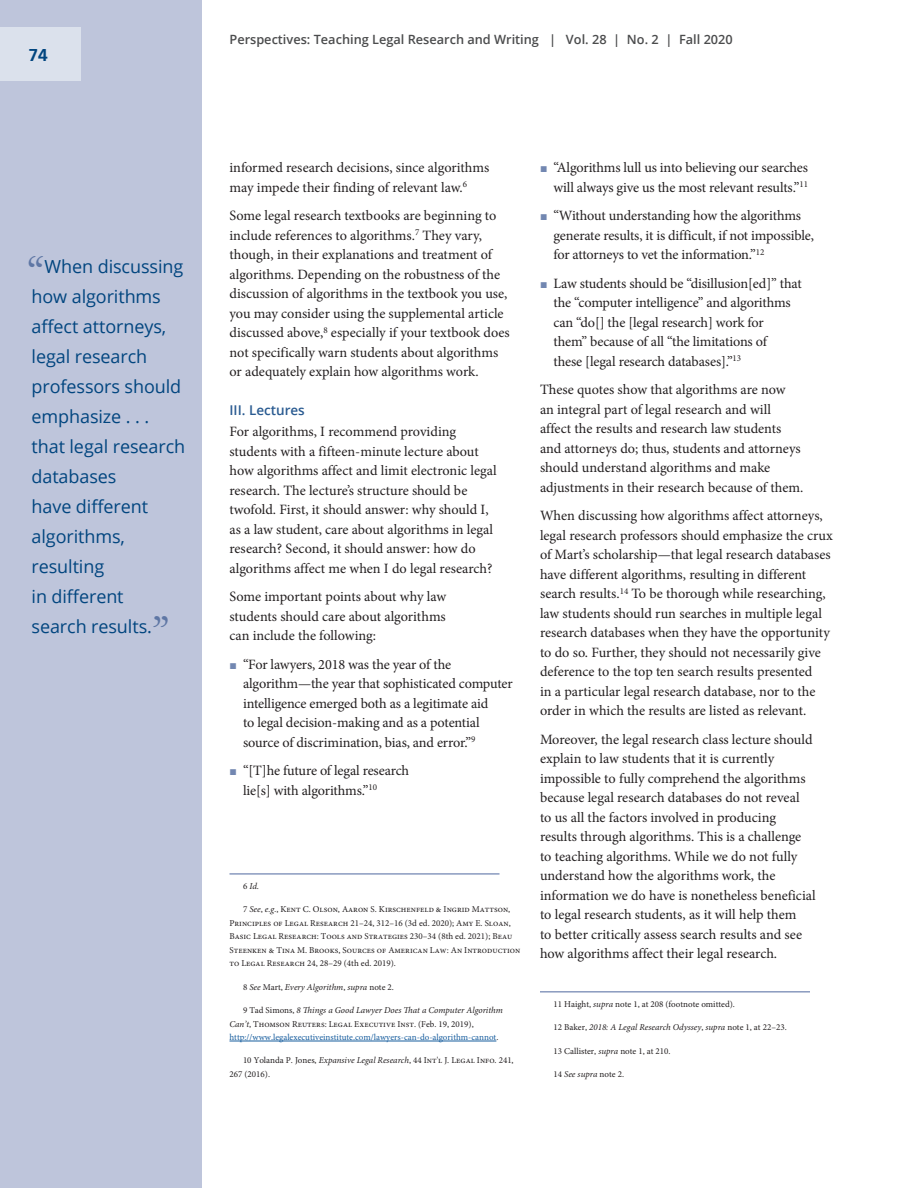
<style>
.page{position:relative;width:918px;height:1188px;background:#fff}
.page>*{position:absolute;margin:0;border:0;box-sizing:border-box;transform-origin:0 0}
.Pull_Quote_Text{font:42px "EB Garamond SC";color:#5f77a5}
.Pull_Quote_Text-2{font:18px/30px "Open Sans";letter-spacing:-.005em;color:#01457f}
.t1{font:700 18px "Carto Gothic Std";color:#01457f}
.Body_-_Main_Text{font:14.25px/19.5px "Minion Pro";color:#231f20}
.Heading_1{font:600 13.5px "Open Sans";color:#2a5b91}
.t2{font:600 12.75px "Open Sans";color:#4b4c4d}
.Footnote_Text{font:9px/13.5px "Minion Pro";color:#231f20}
.Footnote_Text-2{font:9px/13.5px "Minion Pro";color:#175d9e}
.Footnote_Text-3{font:italic 9px "Minion Pro";color:#231f20}
.s1{font-family:"Siruca Pictograms";font-size:8.25px;color:#7287b1}
.s2{font-style:italic}
.s3{font-style:normal}
.s4{color:#231f20}
.s5{font-style:italic;color:#231f20}
</style>
<div class="page">
<div style="left:0;top:0;width:202px;height:1188px;background:#bec5db"></div>
<div style="left:0;top:27px;width:80px;height:54px;background:#dbe1ec"></div>
<hr style="left:230px;top:873px;width:270px;height:2px;background:#899abf">
<hr style="left:230px;top:1041px;width:266px;height:1px;background:#175d9e">
<hr style="left:540px;top:991px;width:270px;height:2px;background:#899abf">
<p class="t1" style="left:28px;top:44px;width:21px">74</p>
<p class="Pull_Quote_Text" style="left:27px;top:241px;width:19px">“</p>
<p class="Pull_Quote_Text-2" style="left:32px;top:251px;width:155px;text-indent:13px">When discussing how algorithms affect attorneys, legal research professors should emphasize . . . that legal research databases<br>have different algorithms, resulting<br>in different<br>search results.</p>
<p class="Pull_Quote_Text" style="left:152px;top:601px;width:19px">”</p>
<p class="t2" style="left:230px;top:31px;width:505px">Perspectives: Teaching Legal Research and Writing | Vol. 28 | No. 2 | Fall 2020</p>
<p class="Body_-_Main_Text" style="left:230px;top:158px;width:261px">informed research decisions, since algorithms may impede their finding of relevant law.<sup>6</sup></p>
<p class="Body_-_Main_Text" style="left:230px;top:206px;width:282px">Some legal research textbooks are beginning to include references to algorithms.<sup>7</sup> They vary, though, in their explanations and treatment of algorithms. Depending on the robustness of the discussion of algorithms in the textbook you use, you may consider using the supplemental article discussed above,<sup>8</sup> especially if your textbook does not specifically warn students about algorithms or adequately explain how algorithms work.</p>
<p class="Heading_1" style="left:230px;top:401px;width:77px">III. Lectures</p>
<p class="Body_-_Main_Text" style="left:230px;top:422px;width:269px">For algorithms, I recommend providing students with a fifteen-minute lecture about how algorithms affect and limit electronic legal research. The lecture’s structure should be twofold. First, it should answer: why should I, as a law student, care about algorithms in legal research? Second, it should answer: how do algorithms affect me when I do legal research?</p>
<p class="Body_-_Main_Text" style="left:230px;top:587px;width:218px;text-align:justify">Some important points about why law students should care about algorithms can include the following:</p>
<p class="Body_-_Main_Text" style="left:243px;top:655px;width:271px;text-indent:-14px"><span class="s1">@</span> “For lawyers, 2018 was the year of the algorithm—the year that sophisticated computer intelligence emerged both as a legitimate aid<br>to legal decision-making and as a potential source of discrimination, bias, and error.”<sup>9</sup></p>
<p class="Body_-_Main_Text" style="left:243px;top:761px;width:168px;text-indent:-14px"><span class="s1">@</span> “[T]he future of legal research lie[s] with algorithms.”<sup>10</sup></p>
<p class="Footnote_Text" style="left:243px;top:879px;width:18px">6 <span class="s2">Id</span>.</p>
<p class="Footnote_Text" style="left:230px;top:903px;width:292px;text-indent:14px">7 <span class="s2">See</span>, <span class="s2">e.g.</span>, Kent C. Olson, Aaron S. Kirschenfeld &amp; Ingrid Mattson, Principles of Legal Research 21–24, 312–16 (3d ed. 2020); Amy E. Sloan, Basic Legal Research: Tools and Strategies 230–34 (8th ed. 2021); Beau Steenken &amp; Tina M. Brooks, Sources of American Law: An Introduction to Legal Research 24, 28–29 (4th ed. 2019).</p>
<p class="Footnote_Text-3" style="left:243px;top:981px;width:152px"><span class="s3">8</span> See <span class="s3">Mart,</span> Every Algorithm<span class="s3">,</span> supra <span class="s3">note 2.</span></p>
<p class="Footnote_Text-2" style="left:230px;top:1004px;width:275px;text-indent:14px"><span class="s4">9 Tad Simons,</span> <span class="s5">8 Things a Good Lawyer Does That a Computer Algorithm<br>Can’t</span><span class="s4">, Thomson Reuters: Legal Executive Inst. (Feb. 19, 2019), </span>http://www.legalexecutiveinstitute.com/lawyers-can-do-algorithm-cannot<span class="s4">.</span></p>
<p class="Footnote_Text" style="left:230px;top:1054px;width:286px;text-indent:14px">10 Yolanda P. Jones, <span class="s2">Expansive Legal Research</span>, 44 Int'l J. Legal Info. 241,<br>267 (2016).</p>
<p class="Body_-_Main_Text" style="left:540px;top:158px;width:270px;text-align:right"><span class="s1">@</span> “Algorithms lull us into believing our searches will always give us the most relevant results.”<sup>11</sup></p>
<p class="Body_-_Main_Text" style="left:554px;top:206px;width:262px;text-indent:-14px"><span class="s1">@</span> “Without understanding how the algorithms generate results, it is difficult, if not impossible, for attorneys to vet the information.”<sup>12</sup></p>
<p class="Body_-_Main_Text" style="left:554px;top:274px;width:250px;text-indent:-14px"><span class="s1">@</span> Law students should be “disillusion[ed]” that the “computer intelligence” and algorithms can “do[] the [legal research] work for<br>them” because of all “the limitations of<br>these [legal research databases].”<sup>13</sup></p>
<p class="Body_-_Main_Text" style="left:540px;top:380px;width:265px">These quotes show that algorithms are now<br>an integral part of legal research and will affect the results and research law students and attorneys do; thus, students and attorneys should understand algorithms and make adjustments in their research because of them.</p>
<p class="Body_-_Main_Text" style="left:540px;top:506px;width:294px">When discussing how algorithms affect attorneys, legal research professors should emphasize the crux of Mart’s scholarship—that legal research databases have different algorithms, resulting in different search results.<sup>14</sup> To be thorough while researching, law students should run searches in multiple legal research databases when they have the opportunity to do so. Further, they should not necessarily give deference to the top ten search results presented<br>in a particular legal research database, nor to the order in which the results are listed as relevant.</p>
<p class="Body_-_Main_Text" style="left:540px;top:730px;width:277px">Moreover, the legal research class lecture should explain to law students that it is currently impossible to fully comprehend the algorithms because legal research databases do not reveal<br>to us all the factors involved in producing results through algorithms. This is a challenge to teaching algorithms. While we do not fully understand how the algorithms work, the information we do have is nonetheless beneficial to legal research students, as it will help them<br>to better critically assess search results and see how algorithms affect their legal research.</p>
<p class="Footnote_Text" style="left:554px;top:997px;width:183px">11 Haight, <span class="s2">supra</span> note 1, at 208 (footnote omitted).</p>
<p class="Footnote_Text-3" style="left:554px;top:1021px;width:235px"><span class="s3">12 Baker,</span> 2018: A Legal Research Odyssey<span class="s3">,</span> supra <span class="s3">note 1, at 22–23.</span></p>
<p class="Footnote_Text" style="left:554px;top:1044px;width:119px">13 Callister, <span class="s2">supra</span> note 1, at 210.</p>
<p class="Footnote_Text" style="left:554px;top:1067px;width:72px">14 <span class="s2">See supra</span> note 2.</p>
</div>
